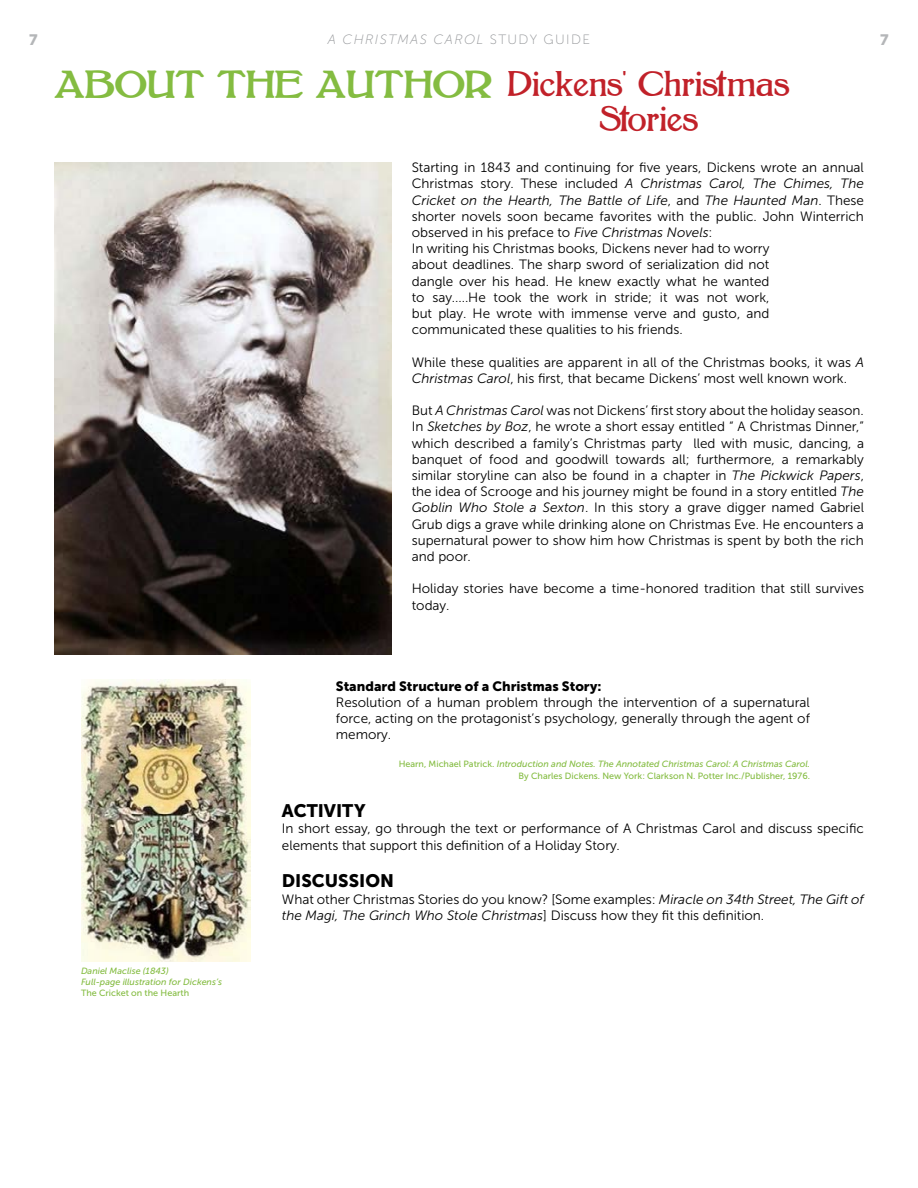
<style>
.page{position:relative;width:918px;height:1188px;background:#fff}
.page>*{position:absolute;margin:0;border:0;box-sizing:border-box;transform-origin:0 0}
.t1{font:30px/35.1px "Bolton";color:#c12129}
.t2{font:18px "Museo Sans 900";color:#000}
.t3{font:15px "Museo Sans 900";color:#b4b6b8}
.t4{font:13.5px/16.2px "Museo Sans 300";color:#000}
.t5{font:13.5px "Museo Sans 900";color:#000}
.t6{font:italic 13.5px "Museo Sans 100";letter-spacing:.1em;color:#939598}
.t7{font:9px/12px "Museo Sans 500";color:#84bc41;text-align:right}
.t8{font:italic 9px/10.8px "Museo Sans 500";color:#84bc41}
.s1{font-style:normal}
.s2{font-family:"Bolton Titling";font-weight:700;color:#84bc41}
.s3{font-style:italic}
</style>
<div class="page">
<img style="left:54px;top:162px;width:338px;height:493px">
<img style="left:81px;top:679px;width:170px;height:282px">
<p class="t3" style="left:29px;top:31px;width:10px">7</p>
<p class="t6" style="left:328px;top:32px;width:264px">A CHRISTMAS CAROL <span class="s1">STUDY GUIDE</span></p>
<p class="t3" style="left:880px;top:31px;width:10px">7</p>
<h1 class="t1" style="left:600px;top:68px;width:192px;text-indent:-546px"><span class="s2">ABOUT THE AUTHOR</span> Dickens' Christmas<br>Stories</h1>
<p class="t4" style="left:412px;top:159px;width:454px">Starting in 1843 and continuing for five years, Dickens wrote an annual Christmas story. These included <span class="s3">A Christmas Carol, The Chimes, The Cricket on the Hearth, The Battle of Life</span>, and <span class="s3">The Haunted Man</span>. These shorter novels soon became favorites with the public. John Winterrich observed in his preface to <span class="s3">Five Christmas Novels</span>:<br>In writing his Christmas books, Dickens never had to worry<br>about deadlines. The sharp sword of serialization did not<br>dangle over his head. He knew exactly what he wanted<br>to say.....He took the work in stride; it was not work,<br>but play. He wrote with immense verve and gusto, and communicated these qualities to his friends.</p>
<p class="t4" style="left:412px;top:354px;width:454px">While these qualities are apparent in all of the Christmas books, it was <span class="s3">A<br>Christmas Carol</span>, his first, that became Dickens’ most well known work.</p>
<p class="t4" style="left:412px;top:402px;width:454px;text-align:justify">But <span class="s3">A Christmas Carol</span> was not Dickens’ first story about the holiday season.<br>In <span class="s3">Sketches by Boz</span>, he wrote a short essay entitled “ A Christmas Dinner,” which described a family’s Christmas party lled with music, dancing, a banquet of food and goodwill towards all; furthermore, a remarkably similar storyline can also be found in a chapter in <span class="s3">The Pickwick Papers</span>, the idea of Scrooge and his journey might be found in a story entitled <span class="s3">The Goblin Who Stole a Sexton</span>. In this story a grave digger named Gabriel Grub digs a grave while drinking alone on Christmas Eve. He encounters a supernatural power to show him how Christmas is spent by both the rich and poor.</p>
<p class="t4" style="left:412px;top:581px;width:454px">Holiday stories have become a time-honored tradition that still survives today.</p>
<p class="t8" style="left:81px;top:966px;width:143px">Daniel Maclise (1843)<br>Full-page illustration for Dickens’s</p>
<p class="t7" style="left:81px;top:987px;width:110px">The Cricket on the Hearth</p>
<p class="t5" style="left:336px;top:678px;width:267px">Standard Structure of a Christmas Story:</p>
<p class="t4" style="left:336px;top:694px;width:476px;text-align:justify">Resolution of a human problem through the intervention of a supernatural force, acting on the protagonist’s psychology, generally through the agent of memory.</p>
<p class="t7" style="left:399px;top:758px;width:413px">Hearn, Michael Patrick. <span class="s3">Introduction and Notes. The Annotated Christmas Carol: A Christmas Carol.<br></span>By Charles Dickens. New York: Clarkson N. Potter Inc./Publisher, 1976.</p>
<h2 class="t2" style="left:282px;top:801px;width:85px">ACTIVITY</h2>
<p class="t4" style="left:282px;top:821px;width:584px">In short essay, go through the text or performance of A Christmas Carol and discuss specific elements that support this definition of a Holiday Story.</p>
<h2 class="t2" style="left:282px;top:871px;width:114px">DISCUSSION</h2>
<p class="t4" style="left:282px;top:891px;width:584px">What other Christmas Stories do you know? [Some examples: <span class="s3">Miracle on 34th Street, The Gift of the Magi, The Grinch Who Stole Christmas</span>] Discuss how they fit this definition.</p>
</div>
